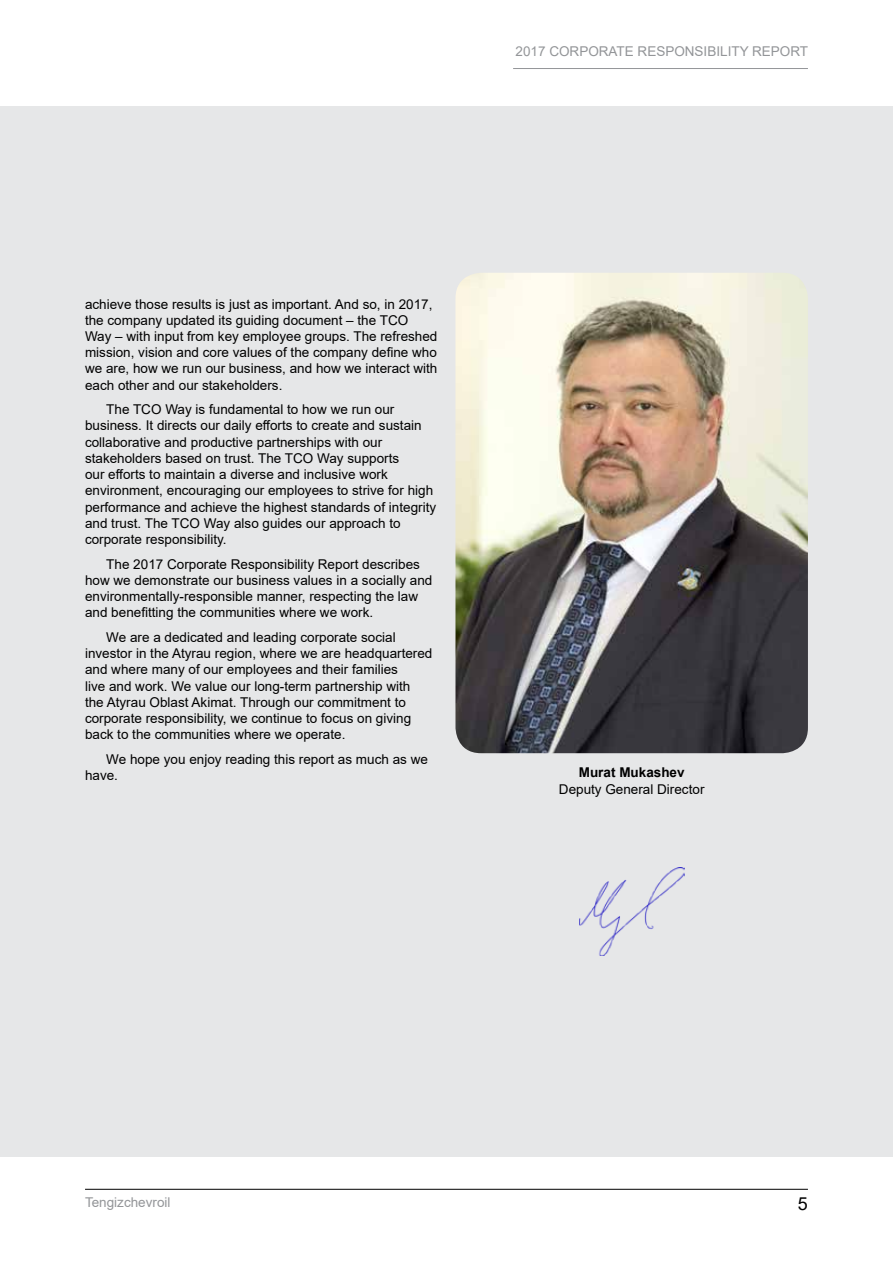
<style>
.page{position:relative;width:893px;height:1263px;background:#fff}
.page>*{position:absolute;margin:0;border:0;box-sizing:border-box;transform-origin:0 0}
.t1{font:18px "Arial";color:#000}
.t2{font:13.5px/16.2px "Arial";color:#000}
.t3{font:13.5px "Arial";color:#939598}
.t4{font:700 13.5px "Arial";color:#000}
</style>
<div class="page">
<hr style="left:513px;top:68px;width:295px;height:1px;background:#939598">
<hr style="left:85px;top:1189px;width:723px;height:1px;background:#000">
<div style="left:0;top:106px;width:893px;height:1051px;background:#e6e7e8"></div>
<img style="left:579px;top:867px;width:105px;height:88px">
<img style="left:455px;top:273px;width:353px;height:480px">
<p class="t3" style="left:516px;top:42px;width:294px">2017 CORPORATE RESPONSIBILITY REPORT</p>
<p class="t2" style="left:85px;top:296px;width:354px">achieve those results is just as important. And so, in 2017, the company updated its guiding document – the TCO Way – with input from key employee groups. The refreshed mission, vision and core values of the company define who we are, how we run our business, and how we interact with each other and our stakeholders.</p>
<p class="t2" style="left:85px;top:401px;width:353px;text-indent:21px">The TCO Way is fundamental to how we run our business. It directs our daily efforts to create and sustain collaborative and productive partnerships with our stakeholders based on trust. The TCO Way supports<br>our efforts to maintain a diverse and inclusive work environment, encouraging our employees to strive for high performance and achieve the highest standards of integrity and trust. The TCO Way also guides our approach to corporate responsibility.</p>
<p class="t2" style="left:85px;top:556px;width:349px;text-indent:21px">The 2017 Corporate Responsibility Report describes how we demonstrate our business values in a socially and environmentally-responsible manner, respecting the law and benefitting the communities where we work.</p>
<p class="t2" style="left:85px;top:629px;width:349px;text-indent:21px">We are a dedicated and leading corporate social investor in the Atyrau region, where we are headquartered and where many of our employees and their families<br>live and work. We value our long-term partnership with the Atyrau Oblast Akimat. Through our commitment to corporate responsibility, we continue to focus on giving back to the communities where we operate.</p>
<p class="t2" style="left:85px;top:751px;width:344px;text-indent:21px">We hope you enjoy reading this report as much as we have.</p>
<p class="t4" style="left:579px;top:763px;width:107px">Murat Mukashev</p>
<p class="t2" style="left:559px;top:780px;width:147px">Deputy General Director</p>
<p class="t3" style="left:85px;top:1193px;width:87px">Tengizchevroil</p>
<h1 class="t1" style="left:798px;top:1191px;width:12px">5</h1>
</div>
